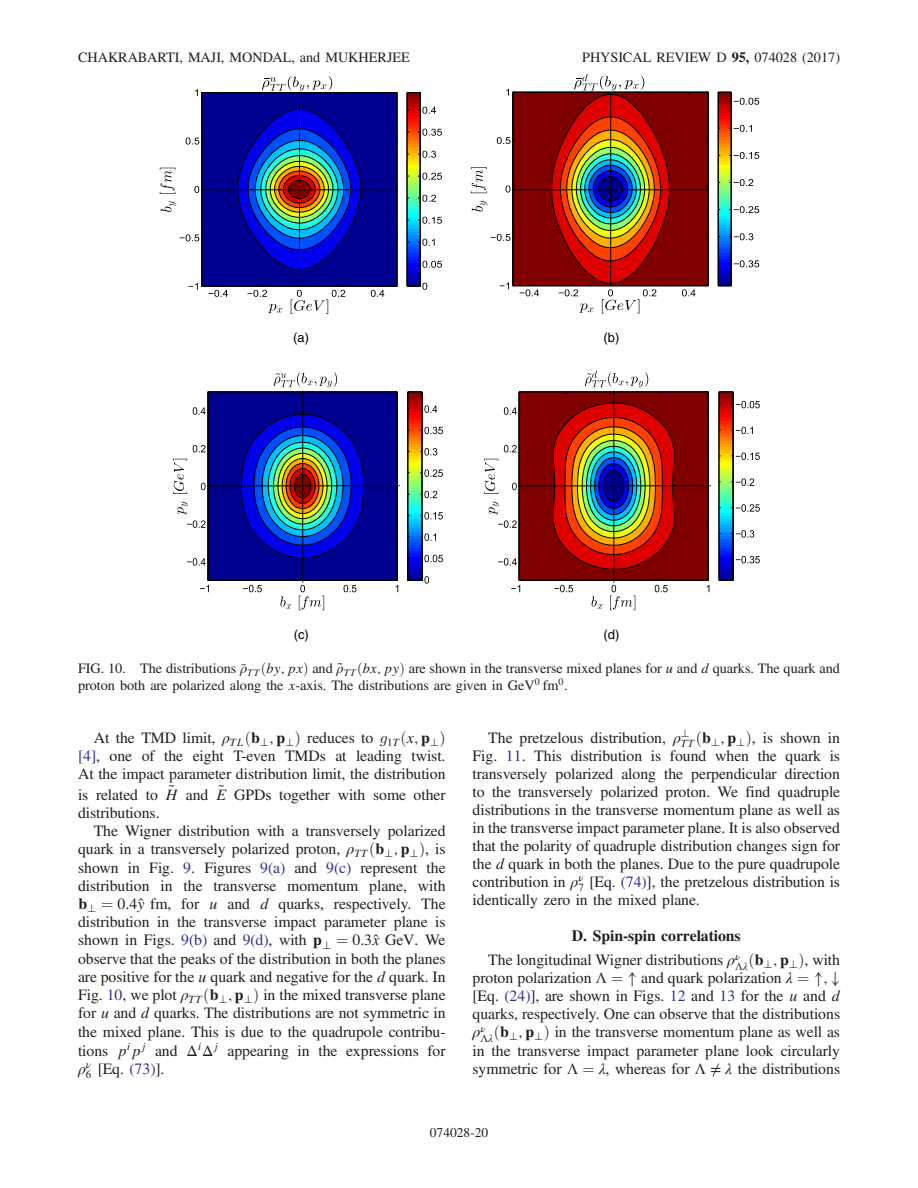
<style>
.page{position:relative;width:918px;height:1188px;background:#fff}
.page>*{position:absolute;margin:0;border:0;box-sizing:border-box;transform-origin:0 0}
.t1{font:15.75px/18.3px "Adv OT483 a 8203";color:#231f20;text-align:justify}
.t2{font:15.75px "Adv OT19 ee 2 aa 8.B";color:#231f20}
.t3{font:15.75px "Adv O Tdd 3 b 7348.I";color:#231f20}
.t4{font:14.25px/17.4px "Adv OT483 a 8203";color:#231f20}
.t5{font:13.5px "Adv OT483 a 8203";color:#231f20}
.t6{font:13.05px "Helvetica";color:#000}
.s1{font-family:"Adv OT19 ee 2 aa 8.B"}
.s2{font-family:"Adv O Tdd 3 b 7348.I"}
.s3{font-family:"Adv T Tbdb 21 c 9 e"}
.s4{font-family:"Adv P4 C4 E74"}
.s5{font-family:"Adv T Td 0 b 5 fdba.I"}
.s6{font-family:"Adv TT824 b 8 cb 1.B"}
.s7{color:#2e3092}
.s8{font-family:"Adv T Td 877 c 31 c"}
.s9{font-style:inherit}
</style>
<div class="page">
<svg style="left:160px;top:76px;width:238px;height:238px"></svg>
<hr style="left:201px;top:93px;width:1px;height:193px;background:#000">
<svg style="left:406px;top:92px;width:36px;height:198px"></svg>
<hr style="left:407px;top:93px;width:1px;height:193px;background:#000">
<hr style="left:201px;top:189px;width:196px;height:1px;background:#000">
<hr style="left:299px;top:93px;width:1px;height:193px;background:#000">
<svg style="left:471px;top:74px;width:238px;height:239px"></svg>
<hr style="left:513px;top:92px;width:1px;height:194px;background:#000">
<svg style="left:719px;top:92px;width:40px;height:194px"></svg>
<hr style="left:718px;top:92px;width:1px;height:194px;background:#000">
<hr style="left:512px;top:189px;width:197px;height:1px;background:#000">
<hr style="left:610px;top:93px;width:1px;height:193px;background:#000">
<svg style="left:173px;top:372px;width:225px;height:238px"></svg>
<hr style="left:208px;top:392px;width:1px;height:188px;background:#000">
<svg style="left:407px;top:391px;width:36px;height:193px"></svg>
<hr style="left:408px;top:392px;width:1px;height:188px;background:#000">
<hr style="left:302px;top:391px;width:1px;height:192px;background:#000">
<hr style="left:207px;top:485px;width:193px;height:1px;background:#000">
<svg style="left:484px;top:371px;width:225px;height:239px"></svg>
<hr style="left:519px;top:392px;width:1px;height:188px;background:#000">
<svg style="left:718px;top:391px;width:42px;height:190px"></svg>
<hr style="left:719px;top:392px;width:1px;height:188px;background:#000">
<hr style="left:614px;top:391px;width:1px;height:192px;background:#000">
<hr style="left:518px;top:485px;width:193px;height:1px;background:#000">
<p class="t4" style="left:78px;top:50px;width:333px">CHAKRABARTI, MAJI, MONDAL, and MUKHERJEE</p>
<p class="t4" style="left:582px;top:50px;width:259px">PHYSICAL REVIEW D <span class="s1">95,</span> 074028 (2017)</p>
<p class="t6" style="left:293px;top:333px;width:17px">(a)</p>
<p class="t6" style="left:603px;top:333px;width:17px">(b)</p>
<p class="t6" style="left:294px;top:629px;width:17px">(c)</p>
<p class="t6" style="left:603px;top:629px;width:17px">(d)</p>
<p class="t4" style="left:78px;top:661px;width:763px">FIG. 10. The distributions <span class="s2">ρ</span><span class="s3">¯</span><sub>TT</sub><span class="s4">ð</span><span class="s5">by; px</span><span class="s4">Þ</span> and <span class="s2">ρ</span><span class="s3">~</span><sub>TT</sub> <span class="s4">ð</span><span class="s5">bx; py</span><span class="s4">Þ</span> are shown in the transverse mixed planes for <span class="s5">u</span> and <span class="s5">d</span> quarks. The quark and proton both are polarized along the <span class="s5">x</span>-axis. The distributions are given in GeV<sup>0</sup> fm<sup>0</sup>.</p>
<p class="t1" style="left:78px;top:730px;width:369px;text-indent:16px">At the TMD limit, <span class="s2">ρ</span><sub>TL</sub><span class="s4">ð</span><span class="s6">b</span><sub>⊥</sub><span class="s5">;</span> <span class="s6">p</span><sub>⊥</sub><span class="s4">Þ</span> reduces to <span class="s5">g</span><sub>1</sub><sub>T</sub><span class="s4">ð</span><span class="s5">x;</span> <span class="s6">p</span><sub>⊥</sub><span class="s4">Þ </span><span class="s7">[4]</span>, one of the eight T-even TMDs at leading twist.<br>At the impact parameter distribution limit, the distribution</p>
<p class="t1" style="left:78px;top:787px;width:369px">is related to <span class="s5">H</span><sup>~</sup> and <span class="s5">E</span><sup>~</sup> GPDs together with some other distributions.</p>
<p class="t1" style="left:78px;top:823px;width:369px;text-indent:16px">The Wigner distribution with a transversely polarized quark in a transversely polarized proton, <span class="s2">ρ</span><sub>TT</sub><span class="s4">ð</span><span class="s6">b</span><sub>⊥</sub><span class="s5">;</span> <span class="s6">p</span><sub>⊥</sub><span class="s4">Þ</span>, is shown in Fig. <span class="s7">9</span>. Figures <span class="s7">9(a)</span> and <span class="s7">9(c)</span> represent the distribution in the transverse momentum plane, with <span class="s6">b</span><sub>⊥</sub> <span class="s4">¼</span> <span class="s3">0</span>.<span class="s3">4</span><span class="s5">y</span><span class="s3">ˆ</span> fm, for <span class="s5">u</span> and <span class="s5">d</span> quarks, respectively. The distribution in the transverse impact parameter plane is shown in Figs. <span class="s7">9(b)</span> and <span class="s7">9(d)</span>, with <span class="s6">p</span><sub>⊥</sub> <span class="s4">¼</span> <span class="s3">0</span>.<span class="s3">3</span><span class="s5">x</span><span class="s3">ˆ</span> GeV. We observe that the peaks of the distribution in both the planes are positive for the <span class="s5">u</span> quark and negative for the <span class="s5">d</span> quark. In Fig. <span class="s7">10</span>, we plot <span class="s2">ρ</span><sub>TT</sub><span class="s4">ð</span><span class="s6">b</span><sub>⊥</sub><span class="s5">;</span> <span class="s6">p</span><sub>⊥</sub><span class="s4">Þ</span> in the mixed transverse plane for <span class="s5">u</span> and <span class="s5">d</span> quarks. The distributions are not symmetric in the mixed plane. This is due to the quadrupole contribu&shy;tions <span class="s5">p</span><sup>i</sup><span class="s5">p</span><sup>j</sup> and <span class="s8">Δ</span><sup>i</sup><span class="s8">Δ</span><sup>j</sup> appearing in the expressions for</p>
<p class="t3" style="left:78px;top:1060px;width:14px">ρ<sup>ν</sup></p>
<p class="t1" style="left:86px;top:1061px;width:80px"><sub>6</sub> [Eq. <span class="s7">(73)</span>].</p>
<p class="t1" style="left:488px;top:730px;width:203px">The pretzelous distribution, <span class="s2">ρ</span><sup>⊥</sup></p>
<p class="t1" style="left:473px;top:730px;width:369px;text-indent:208px"><sub>TT</sub><span class="s4">ð</span><span class="s6">b</span><sub>⊥</sub><span class="s5">;</span> <span class="s6">p</span><sub>⊥</sub><span class="s4">Þ</span>, is shown in Fig. <span class="s7">11</span>. This distribution is found when the quark is transversely polarized along the perpendicular direction to the transversely polarized proton. We find quadruple distributions in the transverse momentum plane as well as in the transverse impact parameter plane. It is also observed that the polarity of quadruple distribution changes sign for the <span class="s5">d</span> quark in both the planes. Due to the pure quadrupole contribution in <span class="s2">ρ</span><sup>ν</sup></p>
<p class="t1" style="left:473px;top:874px;width:369px;text-indent:106px"><sub>7</sub> [Eq. <span class="s7">(74)</span>], the pretzelous distribution is identically zero in the mixed plane.</p>
<p class="t2" style="left:572px;top:931px;width:170px">D. Spin-spin correlations</p>
<p class="t1" style="left:488px;top:952px;width:253px">The longitudinal Wigner distributions <span class="s2">ρ</span><sup>ν</sup></p>
<p class="t1" style="left:473px;top:953px;width:369px;text-indent:263px"><sub>Λ</sub><sub>λ</sub><span class="s4">ð</span><span class="s6">b</span><sub>⊥</sub><span class="s5">;</span> <span class="s6">p</span><sub>⊥</sub><span class="s4">Þ</span>, with proton polarization <span class="s8">Λ</span> <span class="s4">¼</span> <span class="s9">↑</span> and quark polarization <span class="s2">λ</span> <span class="s4">¼</span> <span class="s9">↑</span><span class="s5">;</span> <span class="s9">↓ </span>[Eq. <span class="s7">(24)</span>], are shown in Figs. <span class="s7">12</span> and <span class="s7">13</span> for the <span class="s5">u</span> and <span class="s5">d </span>quarks, respectively. One can observe that the distributions</p>
<p class="t3" style="left:473px;top:1024px;width:14px">ρ<sup>ν</sup></p>
<p class="t1" style="left:473px;top:1024px;width:369px;text-align:center"><sub>Λ</sub><sub>λ</sub><span class="s4">ð</span><span class="s6">b</span><sub>⊥</sub><span class="s5">;</span> <span class="s6">p</span><sub>⊥</sub><span class="s4">Þ</span> in the transverse momentum plane as well as in the transverse impact parameter plane look circularly symmetric for <span class="s8">Λ</span> <span class="s4">¼</span> <span class="s2">λ</span>, whereas for <span class="s8">Λ</span> <span class="s8">≠</span> <span class="s2">λ</span> the distributions</p>
<p class="t5" style="left:430px;top:1128px;width:60px">074028-20</p>
</div>
